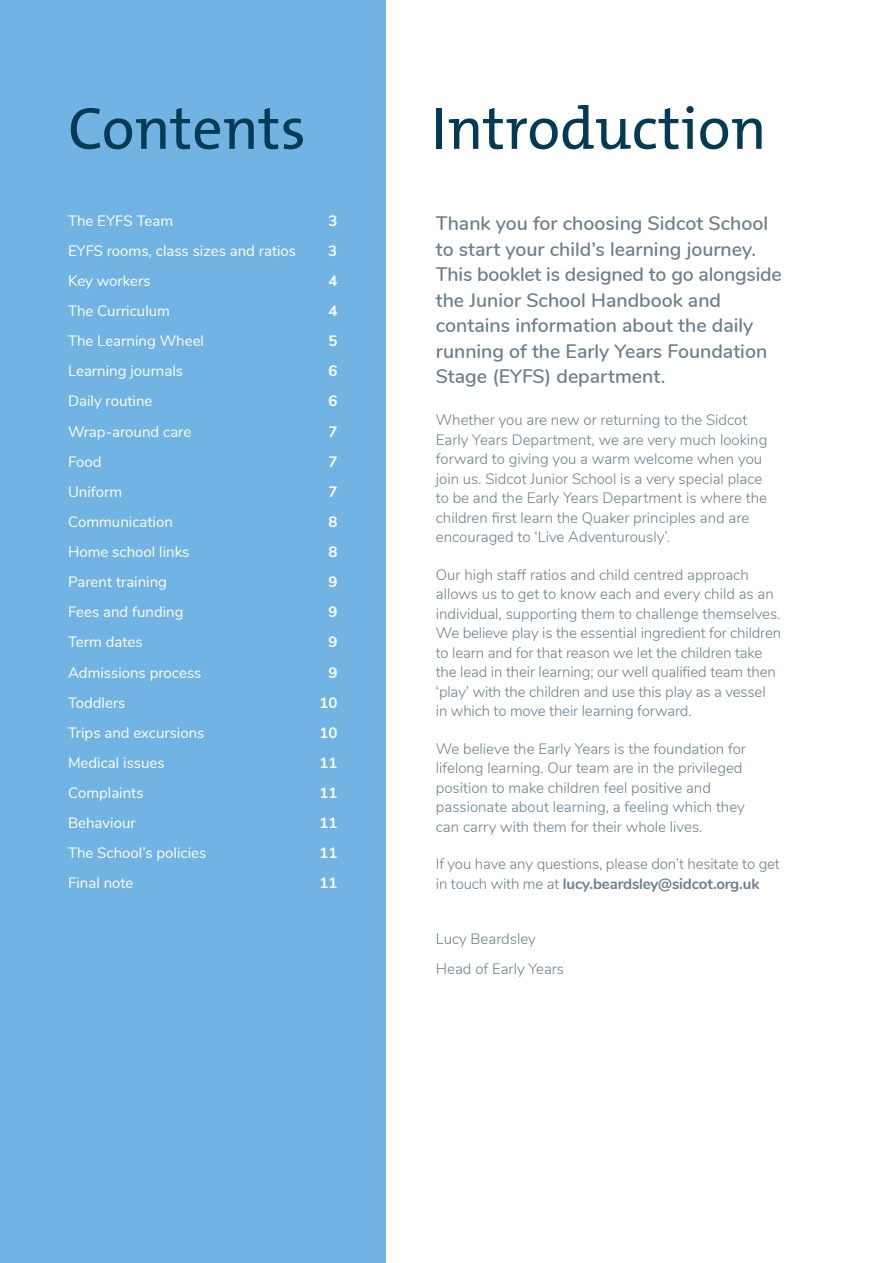
<style>
.page{position:relative;width:893px;height:1263px;background:#fff}
.page>*{position:absolute;margin:0;border:0;box-sizing:border-box;transform-origin:0 0}
.t1{font:60px "The Mix B W5 Plain";color:#033b55}
.t2{font:600 19.5px/25.5px "Nunito";color:#6c808e}
.t3{font:300 15px/19.5px "Nunito";color:#6c808e}
.t4{font:15px "Nunito";color:#fff}
.t5{font:700 15px "Nunito";color:#fff}
.s1{font-weight:700}
</style>
<div class="page">
<div style="left:0;top:0;width:386px;height:1263px;background:#71b3e2"></div>
<h1 class="t1" style="left:68px;top:90px;width:239px">Contents</h1>
<p class="t4" style="left:68px;top:209px;width:107px">The EYFS Team</p>
<p class="t5" style="left:328px;top:209px;width:10px">3</p>
<p class="t4" style="left:68px;top:240px;width:230px">EYFS rooms, class sizes and ratios</p>
<p class="t5" style="left:328px;top:239px;width:10px">3</p>
<p class="t4" style="left:68px;top:270px;width:84px">Key workers</p>
<p class="t5" style="left:328px;top:270px;width:10px">4</p>
<p class="t4" style="left:68px;top:300px;width:104px">The Curriculum</p>
<p class="t5" style="left:328px;top:300px;width:10px">4</p>
<p class="t4" style="left:68px;top:330px;width:138px">The Learning Wheel</p>
<p class="t5" style="left:328px;top:330px;width:10px">5</p>
<p class="t4" style="left:68px;top:360px;width:117px">Learning journals</p>
<p class="t5" style="left:328px;top:360px;width:10px">6</p>
<p class="t4" style="left:68px;top:390px;width:86px">Daily routine</p>
<p class="t5" style="left:328px;top:390px;width:10px">6</p>
<p class="t4" style="left:68px;top:420px;width:125px">Wrap-around care</p>
<p class="t5" style="left:328px;top:420px;width:10px">7</p>
<p class="t4" style="left:68px;top:450px;width:35px">Food</p>
<p class="t5" style="left:328px;top:450px;width:10px">7</p>
<p class="t4" style="left:68px;top:481px;width:56px">Uniform</p>
<p class="t5" style="left:328px;top:480px;width:10px">7</p>
<p class="t4" style="left:68px;top:511px;width:106px">Communication</p>
<p class="t5" style="left:328px;top:511px;width:10px">8</p>
<p class="t4" style="left:68px;top:541px;width:123px">Home school links</p>
<p class="t5" style="left:328px;top:541px;width:10px">8</p>
<p class="t4" style="left:68px;top:571px;width:101px">Parent training</p>
<p class="t5" style="left:328px;top:571px;width:10px">9</p>
<p class="t4" style="left:68px;top:601px;width:117px">Fees and funding</p>
<p class="t5" style="left:328px;top:601px;width:10px">9</p>
<p class="t4" style="left:68px;top:631px;width:76px">Term dates</p>
<p class="t5" style="left:328px;top:631px;width:10px">9</p>
<p class="t4" style="left:68px;top:661px;width:135px">Admissions process</p>
<p class="t5" style="left:328px;top:661px;width:10px">9</p>
<p class="t4" style="left:68px;top:691px;width:59px">Toddlers</p>
<p class="t5" style="left:319px;top:691px;width:19px">10</p>
<p class="t4" style="left:68px;top:721px;width:138px">Trips and excursions</p>
<p class="t5" style="left:319px;top:721px;width:19px">10</p>
<p class="t4" style="left:68px;top:752px;width:98px">Medical issues</p>
<p class="t5" style="left:319px;top:752px;width:19px">11</p>
<p class="t4" style="left:68px;top:782px;width:77px">Complaints</p>
<p class="t5" style="left:319px;top:782px;width:19px">11</p>
<p class="t4" style="left:68px;top:812px;width:69px">Behaviour</p>
<p class="t5" style="left:319px;top:812px;width:19px">11</p>
<p class="t4" style="left:68px;top:842px;width:140px">The School’s policies</p>
<p class="t5" style="left:319px;top:842px;width:19px">11</p>
<p class="t4" style="left:68px;top:872px;width:67px">Final note</p>
<p class="t5" style="left:319px;top:872px;width:19px">11</p>
<h1 class="t1" style="left:432px;top:90px;width:336px">Introduction</h1>
<p class="t2" style="left:436px;top:210px;width:348px">Thank you for choosing Sidcot School to start your child’s learning journey.<br>This booklet is designed to go alongside the Junior School Handbook and contains information about the daily running of the Early Years Foundation Stage (EYFS) department.</p>
<p class="t3" style="left:436px;top:409px;width:333px">Whether you are new or returning to the Sidcot Early Years Department, we are very much looking forward to giving you a warm welcome when you join us. Sidcot Junior School is a very special place to be and the Early Years Department is where the children first learn the Quaker principles and are encouraged to ‘Live Adventurously’.</p>
<p class="t3" style="left:436px;top:564px;width:347px">Our high staff ratios and child centred approach allows us to get to know each and every child as an individual, supporting them to challenge themselves.<br>We believe play is the essential ingredient for children to learn and for that reason we let the children take the lead in their learning; our well qualified team then ‘play’ with the children and use this play as a vessel<br>in which to move their learning forward.</p>
<p class="t3" style="left:436px;top:738px;width:312px">We believe the Early Years is the foundation for lifelong learning. Our team are in the privileged position to make children feel positive and passionate about learning, a feeling which they can carry with them for their whole lives.</p>
<p class="t3" style="left:436px;top:853px;width:345px">If you have any questions, please don’t hesitate to get in touch with me at <span class="s1">lucy.beardsley@sidcot.org.uk</span></p>
<p class="t3" style="left:436px;top:923px;width:130px;line-height:29.5px">Lucy Beardsley<br>Head of Early Years</p>
</div>
